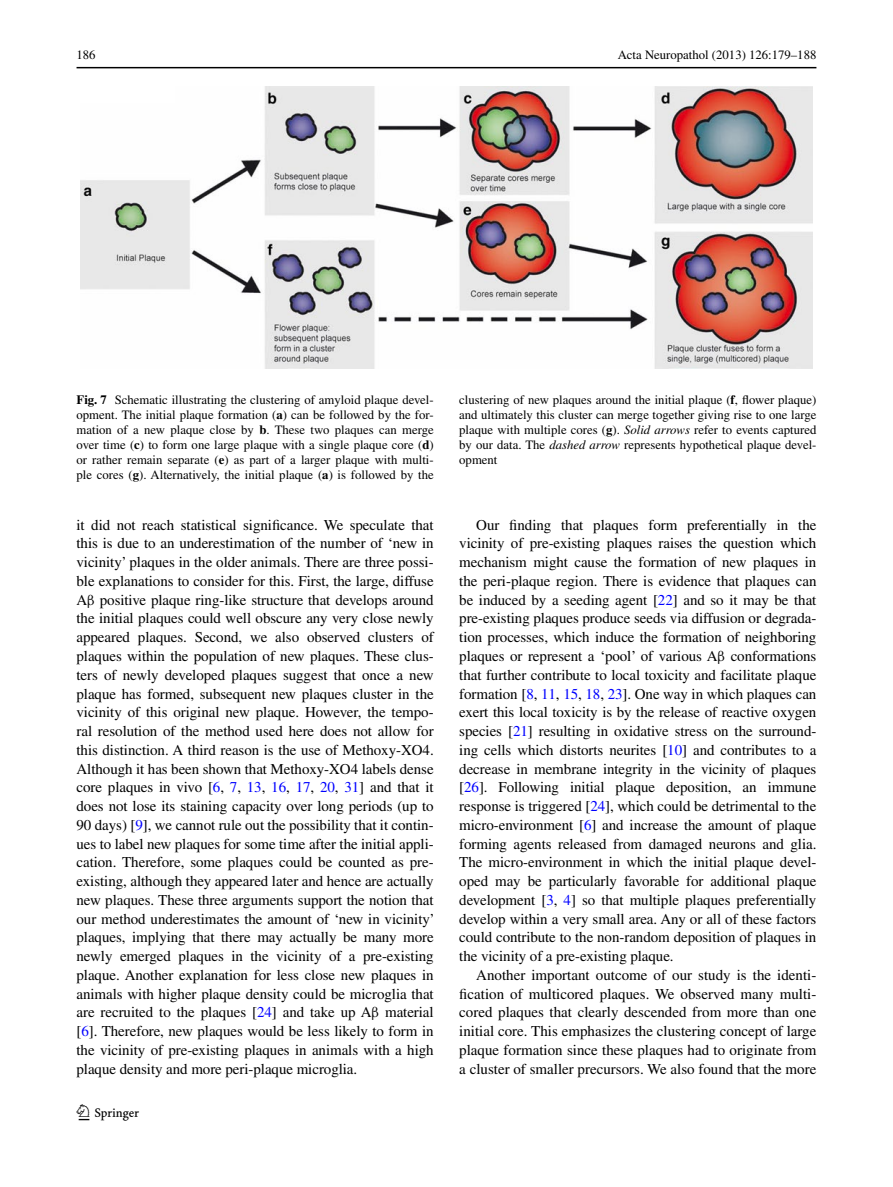
<style>
.page{position:relative;width:893px;height:1187px;background:#fff}
.page>*{position:absolute;margin:0;border:0;box-sizing:border-box;transform-origin:0 0}
.t1{font:22.5px "Springnew";color:#000}
.Para-Indent{font:15px/18.8px "Times";letter-spacing:-.005em;color:#000;text-align:justify}
.fig_p{font:12.75px/15px "Times";color:#000;text-align:justify}
.s1{font-weight:700}
.s2{font-style:italic}
.s3{font-family:"MTGU"}
.s4{color:#00f}
</style>
<div class="page">
<hr style="left:77px;top:67px;width:739px;height:1px;background:#000">
<img style="left:81px;top:87px;width:731px;height:281px">
<p class="fig_p" style="left:77px;top:48px;width:21px">186</p>
<p class="fig_p" style="left:618px;top:48px;width:200px">Acta Neuropathol (2013) 126:179–188</p>
<p class="fig_p" style="left:77px;top:392px;width:359px"><span class="s1">Fig. 7</span> Schematic illustrating the clustering of amyloid plaque devel&shy;opment. The initial plaque formation (<span class="s1">a</span>) can be followed by the for&shy;mation of a new plaque close by <span class="s1">b</span>. These two plaques can merge over time (<span class="s1">c</span>) to form one large plaque with a single plaque core (<span class="s1">d</span>) or rather remain separate (<span class="s1">e</span>) as part of a larger plaque with multi&shy;ple cores (<span class="s1">g</span>). Alternatively, the initial plaque (<span class="s1">a</span>) is followed by the</p>
<p class="fig_p" style="left:459px;top:392px;width:359px">clustering of new plaques around the initial plaque (<span class="s1">f</span>, flower plaque) and ultimately this cluster can merge together giving rise to one large plaque with multiple cores (<span class="s1">g</span>). <span class="s2">Solid arrows</span> refer to events captured by our data. The <span class="s2">dashed arrow</span> represents hypothetical plaque devel&shy;opment</p>
<p class="Para-Indent" style="left:77px;top:515px;width:360px">it did not reach statistical significance. We speculate that this is due to an underestimation of the number of ‘new in vicinity’ plaques in the older animals. There are three possi&shy;ble explanations to consider for this. First, the large, diffuse A<span class="s3">β</span> positive plaque ring-like structure that develops around the initial plaques could well obscure any very close newly appeared plaques. Second, we also observed clusters of plaques within the population of new plaques. These clus&shy;ters of newly developed plaques suggest that once a new plaque has formed, subsequent new plaques cluster in the vicinity of this original new plaque. However, the tempo&shy;ral resolution of the method used here does not allow for this distinction. A third reason is the use of Methoxy-XO4.<br>Although it has been shown that Methoxy-XO4 labels dense core plaques in vivo [<span class="s4">6</span>, <span class="s4">7</span>, <span class="s4">13</span>, <span class="s4">16</span>, <span class="s4">17</span>, <span class="s4">20</span>, <span class="s4">31</span>] and that it does not lose its staining capacity over long periods (up to 90 days) [<span class="s4">9</span>], we cannot rule out the possibility that it contin&shy;ues to label new plaques for some time after the initial appli&shy;cation. Therefore, some plaques could be counted as pre&shy;existing, although they appeared later and hence are actually new plaques. These three arguments support the notion that our method underestimates the amount of ‘new in vicinity’ plaques, implying that there may actually be many more newly emerged plaques in the vicinity of a pre-existing plaque. Another explanation for less close new plaques in animals with higher plaque density could be microglia that are recruited to the plaques [<span class="s4">24</span>] and take up A<span class="s3">β</span> material [<span class="s4">6</span>]. Therefore, new plaques would be less likely to form in the vicinity of pre-existing plaques in animals with a high plaque density and more peri-plaque microglia.</p>
<p class="Para-Indent" style="left:459px;top:515px;width:359px;text-indent:17px">Our finding that plaques form preferentially in the vicinity of pre-existing plaques raises the question which mechanism might cause the formation of new plaques in the peri-plaque region. There is evidence that plaques can be induced by a seeding agent [<span class="s4">22</span>] and so it may be that pre-existing plaques produce seeds via diffusion or degrada&shy;tion processes, which induce the formation of neighboring plaques or represent a ‘pool’ of various A<span class="s3">β</span> conformations that further contribute to local toxicity and facilitate plaque formation [<span class="s4">8</span>, <span class="s4">11</span>, <span class="s4">15</span>, <span class="s4">18</span>, <span class="s4">23</span>]. One way in which plaques can exert this local toxicity is by the release of reactive oxygen species [<span class="s4">21</span>] resulting in oxidative stress on the surround&shy;ing cells which distorts neurites [<span class="s4">10</span>] and contributes to a decrease in membrane integrity in the vicinity of plaques [<span class="s4">26</span>]. Following initial plaque deposition, an immune response is triggered [<span class="s4">24</span>], which could be detrimental to the micro-environment [<span class="s4">6</span>] and increase the amount of plaque forming agents released from damaged neurons and glia.<br>The micro-environment in which the initial plaque devel&shy;oped may be particularly favorable for additional plaque development [<span class="s4">3</span>, <span class="s4">4</span>] so that multiple plaques preferentially develop within a very small area. Any or all of these factors could contribute to the non-random deposition of plaques in the vicinity of a pre-existing plaque.</p>
<p class="Para-Indent" style="left:459px;top:965px;width:359px;text-indent:17px">Another important outcome of our study is the identi&shy;fication of multicored plaques. We observed many multi&shy;cored plaques that clearly descended from more than one initial core. This emphasizes the clustering concept of large plaque formation since these plaques had to originate from a cluster of smaller precursors. We also found that the more</p>
<h1 class="t1" style="left:79px;top:1104px;width:62px">1 3</h1>
</div>
